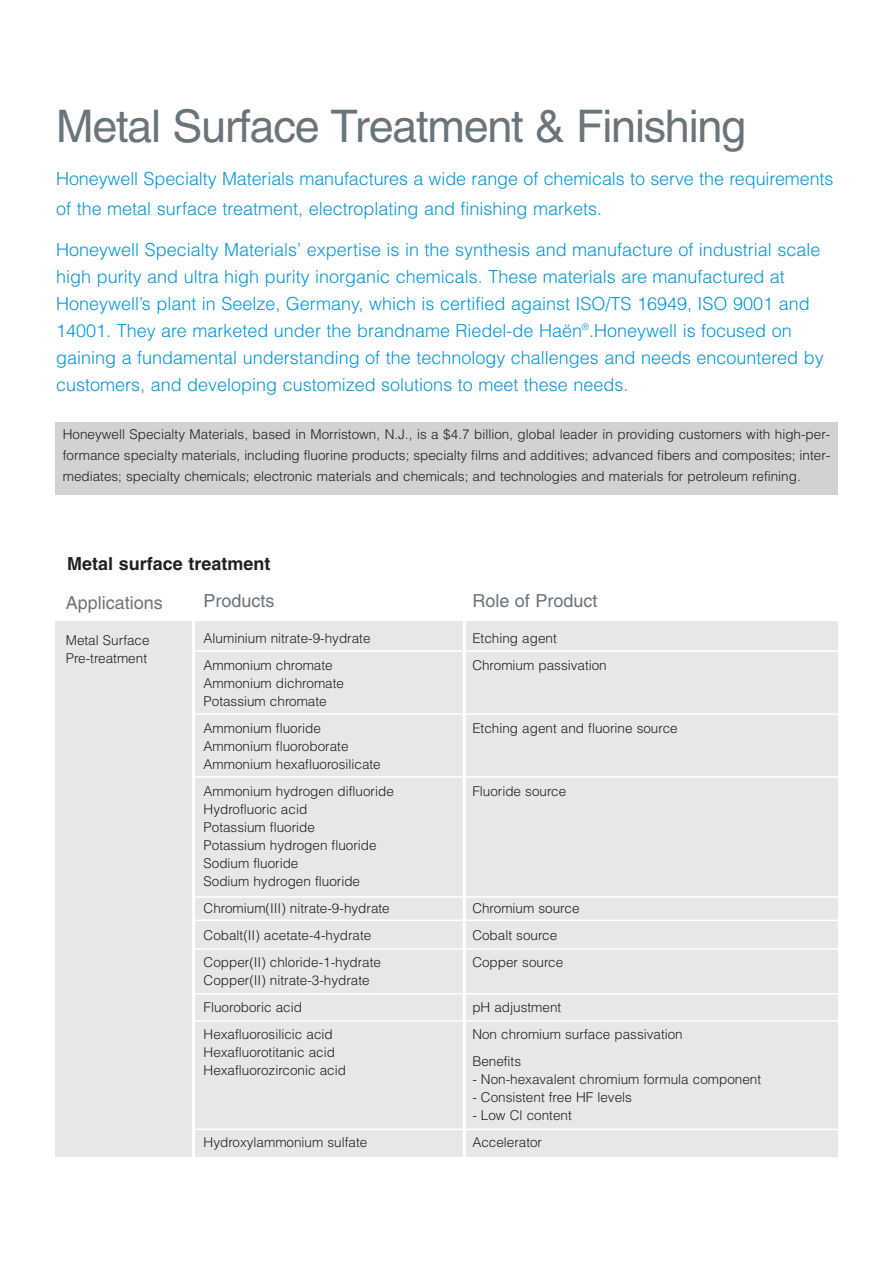
<style>
.page{position:relative;width:893px;height:1263px;background:#fff}
.page>*{position:absolute;margin:0;border:0;box-sizing:border-box;transform-origin:0 0}
.t1{font:45px "Helvetica";letter-spacing:-.03em;color:#6a747b}
.t2{font:300 18px/27px "Helvetica";color:#0696d7}
.t3{font:18px "Helvetica";color:#6a747b}
.t4{font:700 18px "Helvetica";color:#231f20}
.t5{font:300 13.5px/27px "Helvetica";color:#231f20}
</style>
<div class="page">
<div style="left:55px;top:621px;width:783px;height:536px;background:#e6e7e9"></div>
<hr style="left:192px;top:597px;width:3px;height:568px;background:#fff">
<hr style="left:463px;top:594px;width:3px;height:568px;background:#fff">
<hr style="left:194px;top:650px;width:652px;height:2px;background:#fff">
<hr style="left:193px;top:713px;width:651px;height:2px;background:#fff">
<hr style="left:194px;top:776px;width:651px;height:2px;background:#fff">
<hr style="left:193px;top:919px;width:651px;height:2px;background:#fff">
<hr style="left:194px;top:948px;width:652px;height:1px;background:#fff">
<hr style="left:194px;top:993px;width:652px;height:1px;background:#fff">
<hr style="left:194px;top:1020px;width:652px;height:1px;background:#fff">
<hr style="left:193px;top:1128px;width:652px;height:2px;background:#fff">
<hr style="left:194px;top:896px;width:651px;height:2px;background:#fff">
<div style="left:55px;top:422px;width:783px;height:72px;background:#d1d2d4"></div>
<h1 class="t1" style="left:56px;top:110px;width:692px">Metal Surface Treatment &amp; Finishing</h1>
<h2 class="t2" style="left:56px;top:164px;width:779px;line-height:30px">Honeywell Specialty Materials manufactures a wide range of chemicals to serve the requirements of the metal surface treatment, electroplating and finishing markets.</h2>
<p class="t2" style="left:56px;top:236px;width:769px">Honeywell Specialty Materials’ expertise is in the synthesis and manufacture of industrial scale high purity and ultra high purity inorganic chemicals. These materials are manufactured at Honeywell’s plant in Seelze, Germany, which is certified against ISO/TS 16949, ISO 9001 and 14001. They are marketed under the brandname Riedel-de Haën<sup>®</sup>.Honeywell is focused on gaining a fundamental understanding of the technology challenges and needs encountered by customers, and developing customized solutions to meet these needs.</p>
<p class="t5" style="left:63px;top:424px;width:769px;line-height:21px;text-align:justify">Honeywell Specialty Materials, based in Morristown, N.J., is a $4.7 billion, global leader in providing customers with high-per&shy;formance specialty materials, including fluorine products; specialty films and additives; advanced fibers and composites; inter&shy;mediates; specialty chemicals; electronic materials and chemicals; and technologies and materials for petroleum refining.</p>
<h2 class="t4" style="left:67px;top:556px;width:205px">Metal surface treatment</h2>
<h2 class="t3" style="left:66px;top:596px;width:99px">Applications</h2>
<p class="t5" style="left:66px;top:631px;width:85px;line-height:18px">Metal Surface<br>Pre-treatment</p>
<h2 class="t3" style="left:204px;top:594px;width:73px">Products</h2>
<p class="t5" style="left:204px;top:624px;width:168px">Aluminium nitrate-9-hydrate<br>Ammonium chromate</p>
<p class="t5" style="left:204px;top:674px;width:142px;line-height:18px">Ammonium dichromate<br>Potassium chromate</p>
<p class="t5" style="left:204px;top:719px;width:179px;line-height:18px">Ammonium fluoride<br>Ammonium fluoroborate<br>Ammonium hexafluorosilicate</p>
<p class="t5" style="left:204px;top:782px;width:192px;line-height:18px">Ammonium hydrogen difluoride<br>Hydrofluoric acid<br>Potassium fluoride<br>Potassium hydrogen fluoride<br>Sodium fluoride<br>Sodium hydrogen fluoride</p>
<p class="t5" style="left:204px;top:894px;width:188px">Chromium(III) nitrate-9-hydrate<br>Cobalt(II) acetate-4-hydrate<br>Copper(II) chloride-1-hydrate</p>
<p class="t5" style="left:204px;top:966px;width:168px">Copper(II) nitrate-3-hydrate<br>Fluoroboric acid<br>Hexafluorosilicic acid</p>
<p class="t5" style="left:204px;top:1043px;width:144px;line-height:18px">Hexafluorotitanic acid<br>Hexafluorozirconic acid</p>
<p class="t5" style="left:204px;top:1128px;width:165px">Hydroxylammonium sulfate</p>
<h2 class="t3" style="left:472px;top:594px;width:127px">Role of Product</h2>
<p class="t5" style="left:472px;top:625px;width:136px">Etching agent<br>Chromium passivation</p>
<p class="t5" style="left:472px;top:715px;width:207px">Etching agent and fluorine source</p>
<p class="t5" style="left:472px;top:778px;width:95px">Fluoride source</p>
<p class="t5" style="left:472px;top:895px;width:109px">Chromium source<br>Cobalt source<br>Copper source</p>
<p class="t5" style="left:472px;top:994px;width:212px">pH adjustment<br>Non chromium surface passivation<br>Benefits</p>
<p class="t5" style="left:472px;top:1066px;width:290px">- Non-hexavalent chromium formula component</p>
<p class="t5" style="left:472px;top:1084px;width:161px">- Consistent free HF levels</p>
<p class="t5" style="left:472px;top:1102px;width:101px">- Low Cl content<br>Accelerator</p>
</div>
